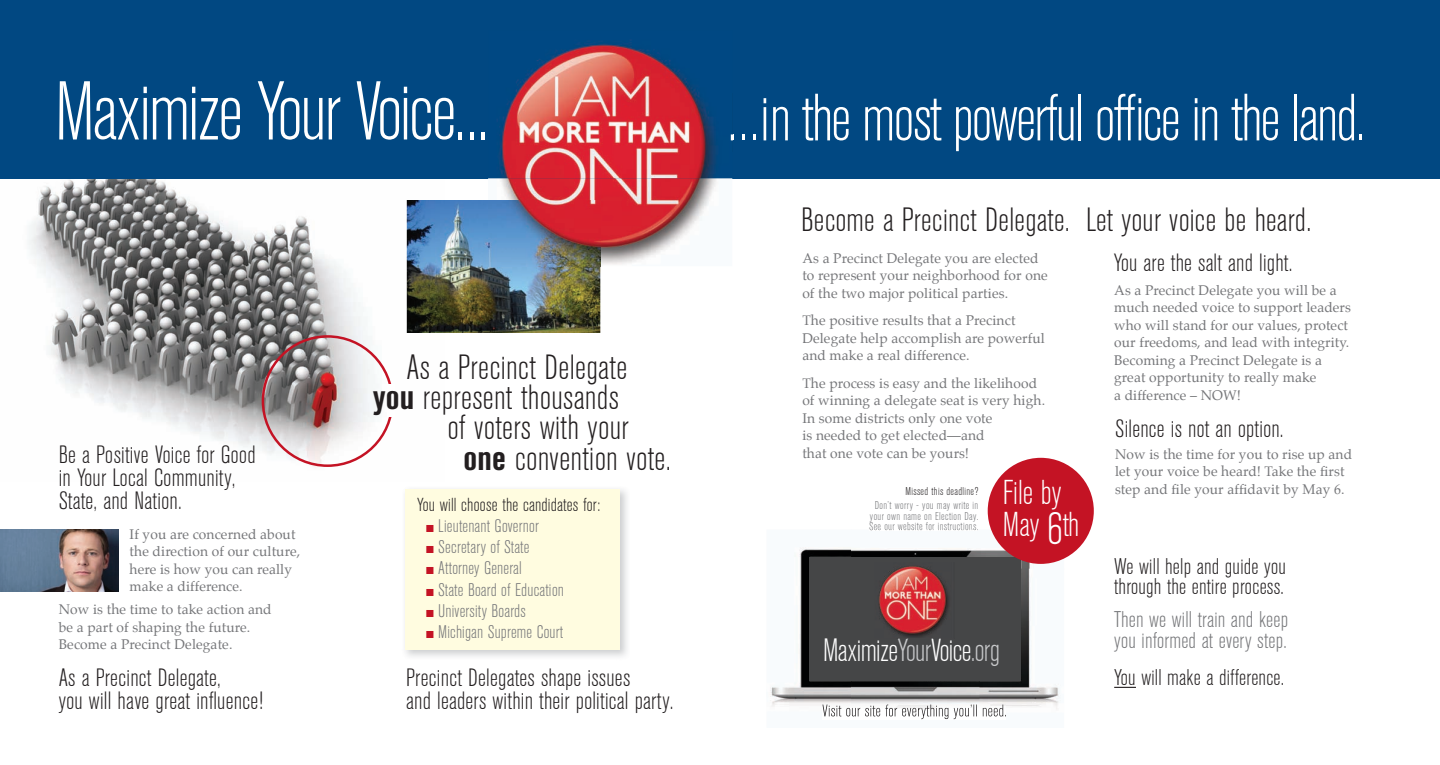
<style>
.page{position:relative;width:1440px;height:765px;background:#fff}
.page>*{position:absolute;margin:0;border:0;box-sizing:border-box;transform-origin:0 0}
.t1{font:300 condensed 82.5px "Akzidenz Grotesk BE";letter-spacing:-.03em;color:#fff}
.t2{font:300 condensed 66px "Akzidenz Grotesk BE";letter-spacing:-.03em;color:#fff}
.t3{font:300 condensed 34.62px "Akzidenz Grotesk BE";letter-spacing:.01em;color:#231f20}
.t4{font:300 condensed 34.25px/31.9px "Akzidenz Grotesk BE";color:#fff}
.t5{font:300 condensed 33.38px "Akzidenz Grotesk BE";letter-spacing:.01em;color:#231f20}
.t6{font:300 condensed 32px "Akzidenz Grotesk BE";letter-spacing:-.02em;color:#fff}
.t7{font:300 condensed 24.88px/23px "Akzidenz Grotesk BE";letter-spacing:.01em;color:#231f20}
.t8{font:300 condensed 24.75px "Akzidenz Grotesk BE";letter-spacing:.01em;color:#231f20}
.t9{font:300 condensed 22.5px/20.8px "Akzidenz Grotesk BE";letter-spacing:.01em;color:#231f20}
.t10{font:300 condensed 22.5px/20.8px "Akzidenz Grotesk BE";letter-spacing:.01em;color:#757679}
.t11{font:300 condensed 18.62px "Akzidenz Grotesk BE";letter-spacing:.01em;color:#231f20}
.t12{font:300 condensed 18.12px "Akzidenz Grotesk BE";letter-spacing:.01em;color:#757679}
.t13{font:13.75px/17.5px "Palatino";letter-spacing:.01em;color:#757679}
.t14{font:300 condensed 11.25px/10.6px "Akzidenz Grotesk BE";letter-spacing:.03em;color:#757679;text-align:center}
.t15{font:300 condensed 11.25px "Akzidenz Grotesk BE";letter-spacing:.03em;color:#231f20}
.s1{font-weight:700}
.s2{color:#c41324}
.s3{font-size:45px}
.s4{color:#c7c8ca}
</style>
<div class="page">
<img style="left:0;top:178px;width:444px;height:290px">
<img style="left:407px;top:200px;width:193px;height:133px">
<div style="left:0;top:0;width:1440px;height:178px;background:#014882"></div>
<div style="left:405px;top:490px;width:215px;height:160px;background:#fffce0"></div>
<svg style="left:1114px;top:687px;width:22px;height:1px"></svg>
<div style="left:387px;top:384px;width:8px;height:33px;background:#fff"></div>
<img style="left:770px;top:548px;width:81px;height:159px">
<img style="left:851px;top:529px;width:212px;height:40px">
<img style="left:979px;top:569px;width:81px;height:140px">
<img style="left:851px;top:681px;width:128px;height:39px">
<img style="left:822px;top:705px;width:184px;height:14px">
<img style="left:870px;top:529px;width:108px;height:1px">
<div style="left:809px;top:558px;width:212px;height:123px;background:#454647"></div>
<div style="left:988px;top:458px;width:106px;height:106px;background:#c41324;border-radius:50%"></div>
<img style="left:0;top:529px;width:118px;height:63px">
<img style="left:488px;top:40px;width:244px;height:226px">
<img style="left:488px;top:200px;width:112px;height:66px">
<img style="left:731px;top:94px;width:1px;height:57px">
<img style="left:879px;top:566px;width:70px;height:73px">
<h1 class="t1" style="left:55px;top:67px;width:436px">Maximize Your Voice...</h1>
<h3 class="t7" style="left:59px;top:443px;width:199px">Be a Positive Voice for Good in Your Local Community,<br>State, and Nation.</h3>
<p class="t13" style="left:130px;top:526px;width:172px">If you are concerned about the direction of our culture, here is how you can really make a difference.</p>
<p class="t13" style="left:59px;top:602px;width:214px">Now is the time to take action and be a part of shaping the future.<br>Become a Precinct Delegate.</p>
<h3 class="t7" style="left:59px;top:667px;width:206px">As a Precinct Delegate,<br>you will have great influence!</h3>
<h3 class="t3" style="left:406px;top:348px;width:222px">As a Precinct Delegate</h3>
<h3 class="t3" style="left:373px;top:379px;width:247px"><span class="s1">you</span> represent thousands</h3>
<h3 class="t3" style="left:448px;top:409px;width:183px">of voters with your</h3>
<h3 class="t3" style="left:463px;top:439px;width:209px"><span class="s1">one</span> convention vote.</h3>
<h3 class="t11" style="left:417px;top:495px;width:185px">You will choose the candidates for:</h3>
<h3 class="t12" style="left:426px;top:516px;width:114px"><span class="s2">■</span> Lieutenant Governor</h3>
<h3 class="t12" style="left:426px;top:537px;width:105px"><span class="s2">■</span> Secretary of State</h3>
<h3 class="t12" style="left:426px;top:558px;width:97px"><span class="s2">■</span> Attorney General</h3>
<h3 class="t12" style="left:426px;top:580px;width:139px"><span class="s2">■</span> State Board of Education</h3>
<h3 class="t12" style="left:426px;top:601px;width:101px"><span class="s2">■</span> University Boards</h3>
<h3 class="t12" style="left:426px;top:622px;width:139px"><span class="s2">■</span> Michigan Supreme Court</h3>
<h3 class="t7" style="left:406px;top:667px;width:269px">Precinct Delegates shape issues<br>and leaders within their political party.</h3>
<h2 class="t2" style="left:728px;top:82px;width:639px">...in the most powerful office in the land.</h2>
<h3 class="t5" style="left:801px;top:201px;width:512px">Become a Precinct Delegate. Let your voice be heard.</h3>
<p class="t13" style="left:802px;top:250px;width:247px">As a Precinct Delegate you are elected to represent your neighborhood for one of the two major political parties.</p>
<p class="t13" style="left:802px;top:313px;width:244px">The positive results that a Precinct<br>Delegate help accomplish are powerful and make a real difference.</p>
<p class="t13" style="left:802px;top:375px;width:244px">The process is easy and the likelihood of winning a delegate seat is very high.<br>In some districts only one vote<br>is needed to get elected—and<br>that one vote can be yours!</p>
<p class="t15" style="left:905px;top:485px;width:74px">Missed this deadline?</p>
<p class="t14" style="left:869px;top:500px;width:111px">Don’t worry - you may write in your own name on Election Day.<br>See our website for instructions.</p>
<h3 class="t8" style="left:1114px;top:249px;width:180px">You are the salt and light.</h3>
<p class="t13" style="left:1114px;top:282px;width:238px">As a Precinct Delegate you will be a much needed voice to support leaders who will stand for our values, protect our freedoms, and lead with integrity.<br>Becoming a Precinct Delegate is a great opportunity to really make<br>a difference – NOW!</p>
<h3 class="t8" style="left:1115px;top:415px;width:170px">Silence is not an option.</h3>
<p class="t13" style="left:1115px;top:447px;width:239px">Now is the time for you to rise up and let your voice be heard! Take the first step and file your affidavit by May 6.</p>
<h3 class="t4" style="left:1003px;top:477px;width:78px">File by<br>May <span class="s3">6</span>th</h3>
<h3 class="t6" style="left:823px;top:633px;width:179px">Maximize<span class="s4">Your</span>Voice<span class="s4">.org</span></h3>
<h3 class="t9" style="left:1114px;top:556px;width:173px">We will help and guide you through the entire process.</h3>
<h3 class="t10" style="left:1114px;top:609px;width:176px">Then we will train and keep you informed at every step.</h3>
<h3 class="t9" style="left:1114px;top:668px;width:171px">You will make a difference.</h3>
</div>
